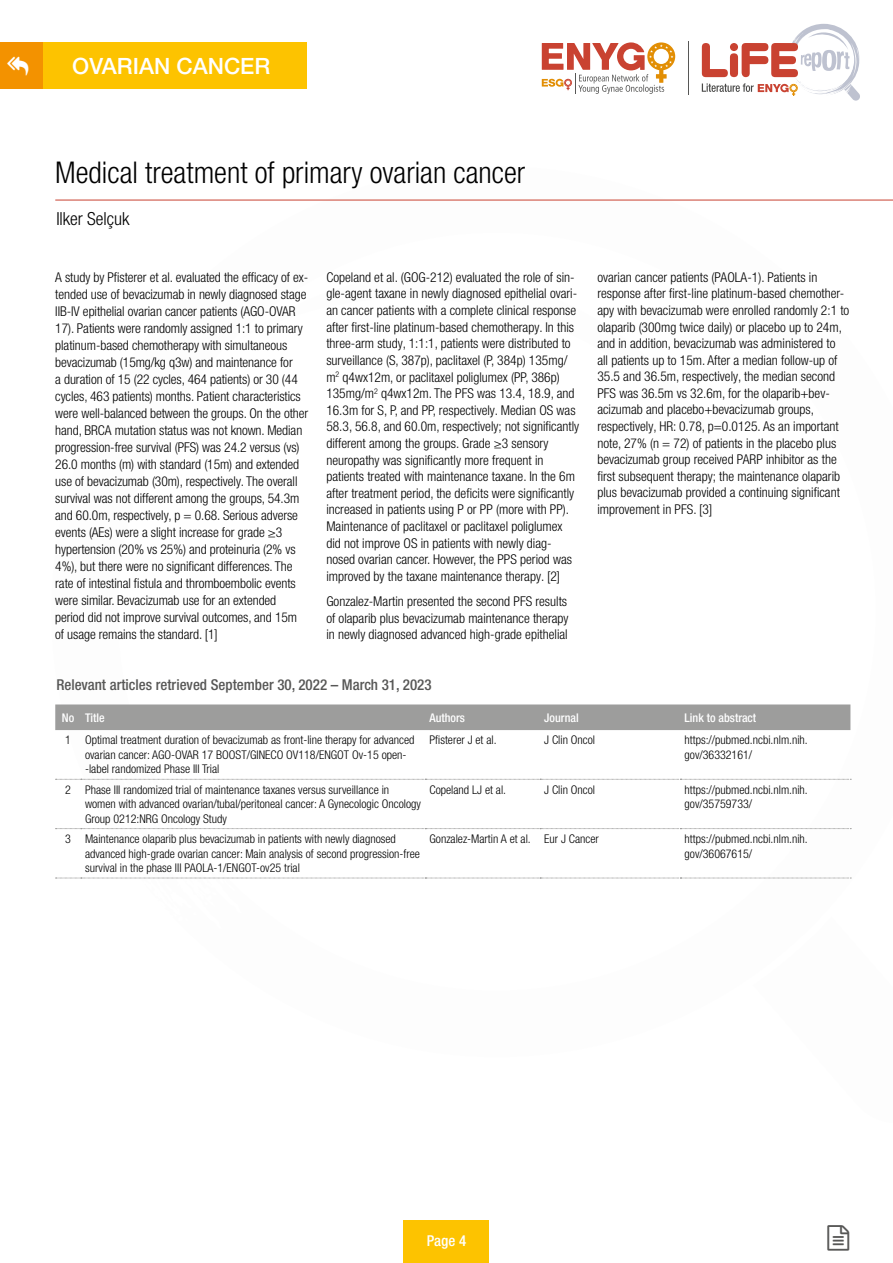
<style>
.page{position:relative;width:893px;height:1263px;background:#fff}
.page>*{position:absolute;margin:0;border:0;box-sizing:border-box;transform-origin:0 0}
.t1{font:300 condensed 30px "Helvetica Neue LT Pro";color:#000}
.t2{font:500 22.5px "Helvetica Neue LT Pro";color:#fff}
.t3{font:300 condensed 18px "Helvetica Neue LT Pro";color:#000}
.t4{font:500 condensed 15px "Helvetica Neue LT Pro";color:#575756}
.t5{font:500 condensed 15px "Helvetica Neue LT Pro";color:#fff}
.t6{font:300 condensed 13.5px/16.6px "Helvetica Neue LT Pro";color:#000}
.t7{font:300 condensed 12px/14.4px "Helvetica Neue LT Pro";color:#000}
.t8{font:500 condensed 12px "Helvetica Neue LT Pro";color:#fff}
</style>
<div class="page">
<div style="left:404px;top:1220px;width:85px;height:43px;background:#fdc300"></div>
<div style="left:0;top:43px;width:306px;height:46px;background:#fdc300"></div>
<svg style="left:542px;top:42px;width:133px;height:52px"></svg>
<hr style="left:688px;top:42px;width:1px;height:53px;background:#575756">
<svg style="left:702px;top:24px;width:158px;height:77px"></svg>
<div style="left:0;top:43px;width:43px;height:46px;background:#f39200"></div>
<hr style="left:55px;top:200px;width:838px;height:1px;background:#c94231">
<div style="left:55px;top:704px;width:795px;height:26px;background:#9d9d9c"></div>
<svg style="left:55px;top:779px;width:796px;height:1px"></svg>
<svg style="left:55px;top:828px;width:796px;height:1px"></svg>
<svg style="left:55px;top:878px;width:796px;height:1px"></svg>
<h2 class="t2" style="left:72px;top:53px;width:199px">OVARIAN CANCER</h2>
<h1 class="t1" style="left:55px;top:155px;width:471px">Medical treatment of primary ovarian cancer</h1>
<h3 class="t3" style="left:56px;top:209px;width:75px">Ilker Selçuk</h3>
<p class="t6" style="left:55px;top:268px;width:255px">A study by Pfisterer et al. evaluated the efficacy of ex&shy;tended use of bevacizumab in newly diagnosed stage IIB-IV epithelial ovarian cancer patients (AGO-OVAR 17). Patients were randomly assigned 1:1 to primary platinum-based chemotherapy with simultaneous bevacizumab (15mg/kg q3w) and maintenance for<br>a duration of 15 (22 cycles, 464 patients) or 30 (44 cycles, 463 patients) months. Patient characteristics were well-balanced between the groups. On the other hand, BRCA mutation status was not known. Median progression-free survival (PFS) was 24.2 versus (vs)<br>26.0 months (m) with standard (15m) and extended use of bevacizumab (30m), respectively. The overall survival was not different among the groups, 54.3m and 60.0m, respectively, p = 0.68. Serious adverse events (AEs) were a slight increase for grade ≥3 hypertension (20% vs 25%) and proteinuria (2% vs 4%), but there were no significant differences. The rate of intestinal fistula and thromboembolic events were similar. Bevacizumab use for an extended period did not improve survival outcomes, and 15m of usage remains the standard. [1]</p>
<p class="t6" style="left:326px;top:269px;width:254px">Copeland et al. (GOG-212) evaluated the role of sin&shy;gle-agent taxane in newly diagnosed epithelial ovari&shy;an cancer patients with a complete clinical response after first-line platinum-based chemotherapy. In this three-arm study, 1:1:1, patients were distributed to surveillance (S, 387p), paclitaxel (P, 384p) 135mg/ m<sup>2</sup> q4wx12m, or paclitaxel poliglumex (PP, 386p)<br>135mg/m<sup>2</sup> q4wx12m. The PFS was 13.4, 18.9, and 16.3m for S, P, and PP, respectively. Median OS was 58.3, 56.8, and 60.0m, respectively; not significantly different among the groups. Grade ≥3 sensory neuropathy was significantly more frequent in patients treated with maintenance taxane. In the 6m after treatment period, the deficits were significantly increased in patients using P or PP (more with PP).<br>Maintenance of paclitaxel or paclitaxel poliglumex did not improve OS in patients with newly diag&shy;nosed ovarian cancer. However, the PPS period was improved by the taxane maintenance therapy. [2]</p>
<p class="t6" style="left:326px;top:593px;width:244px;text-align:justify">Gonzalez-Martin presented the second PFS results of olaparib plus bevacizumab maintenance therapy in newly diagnosed advanced high-grade epithelial</p>
<p class="t4" style="left:56px;top:675px;width:377px">Relevant articles retrieved September 30, 2022 – March 31, 2023</p>
<p class="t6" style="left:597px;top:269px;width:253px">ovarian cancer patients (PAOLA-1). Patients in response after first-line platinum-based chemother&shy;apy with bevacizumab were enrolled randomly 2:1 to olaparib (300mg twice daily) or placebo up to 24m, and in addition, bevacizumab was administered to all patients up to 15m. After a median follow-up of 35.5 and 36.5m, respectively, the median second PFS was 36.5m vs 32.6m, for the olaparib+bev&shy;acizumab and placebo+bevacizumab groups, respectively, HR: 0.78, p=0.0125. As an important note, 27% (n = 72) of patients in the placebo plus bevacizumab group received PARP inhibitor as the first subsequent therapy; the maintenance olaparib plus bevacizumab provided a continuing significant improvement in PFS. [3]</p>
<p class="t8" style="left:62px;top:710px;width:44px">No Title</p>
<p class="t8" style="left:429px;top:710px;width:37px">Authors</p>
<p class="t8" style="left:544px;top:710px;width:36px">Journal</p>
<p class="t8" style="left:685px;top:710px;width:73px">Link to abstract</p>
<p class="t7" style="left:85px;top:733px;width:331px;text-indent:-20px">1 Optimal treatment duration of bevacizumab as front-line therapy for advanced ovarian cancer: AGO-OVAR 17 BOOST/GINECO OV118/ENGOT Ov-15 open--label randomized Phase III Trial</p>
<p class="t7" style="left:429px;top:733px;width:69px">Pfisterer J et al.</p>
<p class="t7" style="left:544px;top:733px;width:52px">J Clin Oncol</p>
<p class="t7" style="left:685px;top:733px;width:125px">https://pubmed.ncbi.nlm.nih. gov/36332161/</p>
<p class="t7" style="left:85px;top:782px;width:337px;text-indent:-20px">2 Phase III randomized trial of maintenance taxanes versus surveillance in women with advanced ovarian/tubal/peritoneal cancer: A Gynecologic Oncology<br>Group 0212:NRG Oncology Study</p>
<p class="t7" style="left:429px;top:782px;width:78px">Copeland LJ et al.</p>
<p class="t7" style="left:544px;top:782px;width:52px">J Clin Oncol</p>
<p class="t7" style="left:685px;top:782px;width:125px">https://pubmed.ncbi.nlm.nih. gov/35759733/</p>
<p class="t7" style="left:85px;top:832px;width:337px;text-indent:-20px">3 Maintenance olaparib plus bevacizumab in patients with newly diagnosed advanced high-grade ovarian cancer: Main analysis of second progression-free survival in the phase III PAOLA-1/ENGOT-ov25 trial</p>
<p class="t7" style="left:429px;top:832px;width:171px">Gonzalez-Martin A et al. Eur J Cancer</p>
<p class="t7" style="left:685px;top:832px;width:125px">https://pubmed.ncbi.nlm.nih. gov/36067615/</p>
<p class="t5" style="left:427px;top:1232px;width:41px">Page 4</p>
</div>
